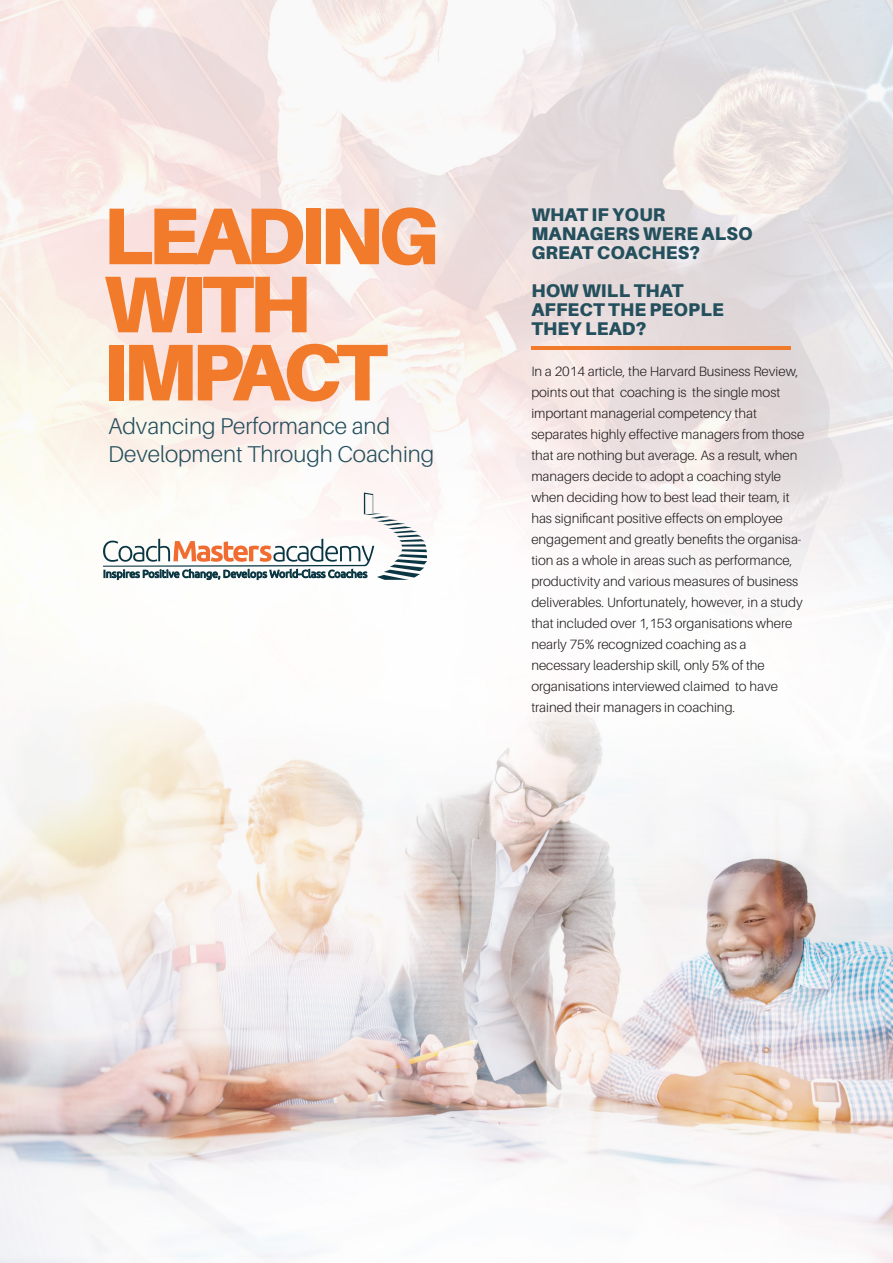
<style>
.page{position:relative;width:893px;height:1263px;background:#fff}
.page>*{position:absolute;margin:0;border:0;box-sizing:border-box;transform-origin:0 0}
.t1{font:900 80.55px/68.1px "Aileron";letter-spacing:-.07em;color:#f17a2b}
.t2{font:300 22.95px/27.5px "Aileron";color:#244f5d}
.t3{font:900 18.45px/19px "Aileron";letter-spacing:.01em;color:#244f5d}
.t4{font:300 13.5px/21px "Aileron";color:#231f20}
</style>
<div class="page">
<img style="left:0;top:0;width:893px;height:1263px">
<hr style="left:531px;top:346px;width:260px;height:4px;background:#f17a2b">
<svg style="left:103px;top:492px;width:324px;height:88px"></svg>
<h1 class="t1" style="left:103px;top:202px;width:337px">LEADING<br>WITH<br>IMPACT</h1>
<h2 class="t2" style="left:108px;top:413px;width:328px">Advancing Performance and<br>Development Through Coaching</h2>
<h3 class="t3" style="left:531px;top:205px;width:223px">WHAT IF YOUR<br>MANAGERS WERE ALSO<br>GREAT COACHES?</h3>
<h3 class="t3" style="left:531px;top:281px;width:194px">HOW WILL THAT<br>AFFECT THE PEOPLE<br>THEY LEAD?</h3>
<p class="t4" style="left:531px;top:361px;width:274px">In a 2014 article, the Harvard Business Review, points out that coaching is the single most important managerial competency that separates highly effective managers from those that are nothing but average. As a result, when managers decide to adopt a coaching style when deciding how to best lead their team, it has significant positive effects on employee engagement and greatly benefits the organisa&shy;tion as a whole in areas such as performance, productivity and various measures of business deliverables. Unfortunately, however, in a study that included over 1,153 organisations where nearly 75% recognized coaching as a necessary leadership skill, only 5% of the organisations interviewed claimed to have trained their managers in coaching.</p>
</div>
